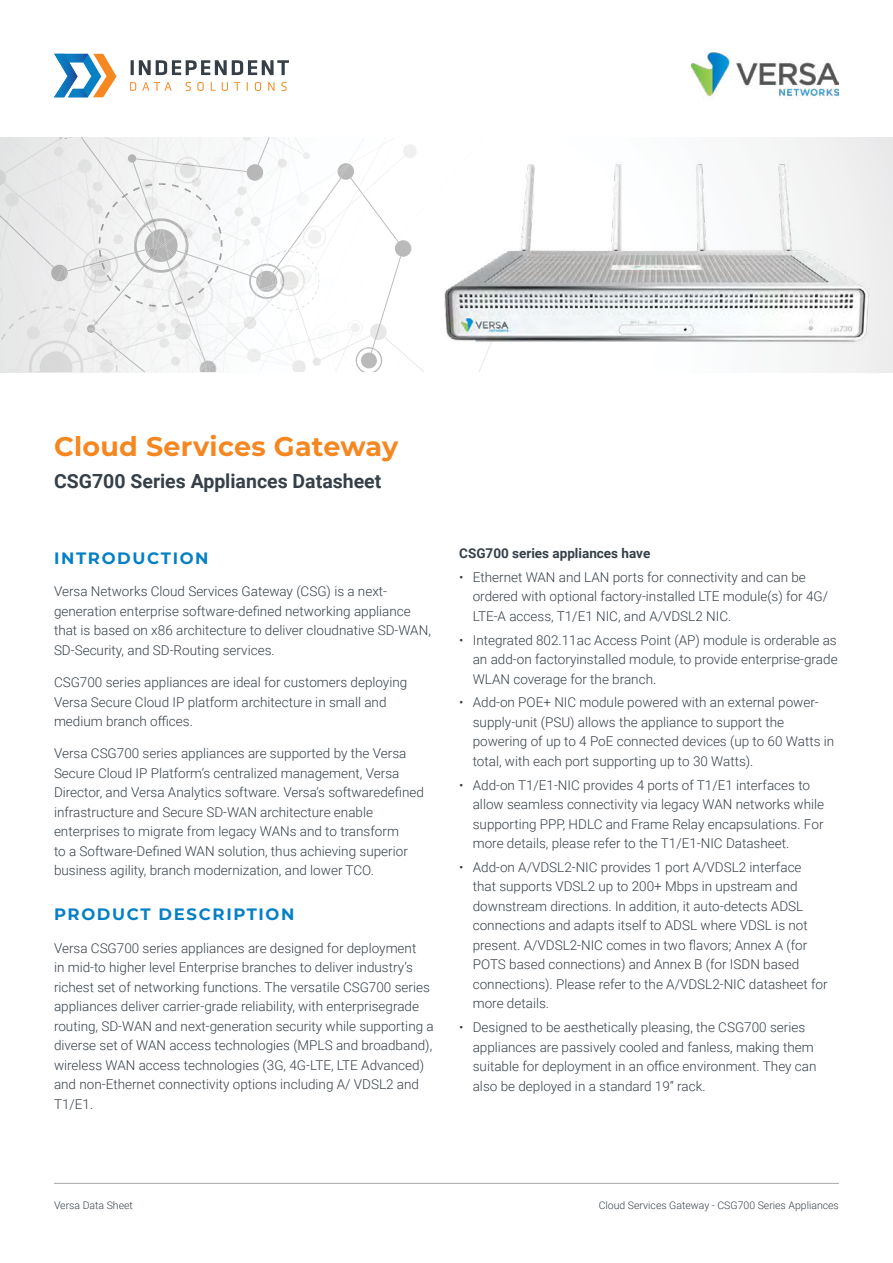
<style>
.page{position:relative;width:893px;height:1263px;background:#fff}
.page>*{position:absolute;margin:0;border:0;box-sizing:border-box;transform-origin:0 0}
.t1{font:700 27px "Montserrat";letter-spacing:.01em;color:#f58720}
.t2{font:700 19.5px "Roboto";color:#364048}
.t3{font:700 16.5px "Montserrat";letter-spacing:.1em;color:#0580c4}
.t4{font:300 13.5px/19.5px "Roboto";color:#364048}
.t5{font:700 13.5px "Roboto";color:#364048}
.t6{font:300 10.5px "Roboto";color:#364048}
</style>
<div class="page">
<hr style="left:54px;top:1183px;width:785px;height:1px;background:#a7a9ac">
<svg style="left:131px;top:60px;width:158px;height:15px"></svg>
<svg style="left:130px;top:82px;width:6px;height:9px"></svg>
<svg style="left:142px;top:82px;width:30px;height:9px"></svg>
<svg style="left:186px;top:82px;width:5px;height:9px"></svg>
<svg style="left:197px;top:82px;width:7px;height:9px"></svg>
<svg style="left:211px;top:82px;width:5px;height:9px"></svg>
<svg style="left:222px;top:82px;width:6px;height:9px"></svg>
<svg style="left:234px;top:82px;width:6px;height:9px"></svg>
<svg style="left:255px;top:82px;width:6px;height:9px"></svg>
<svg style="left:268px;top:82px;width:7px;height:9px"></svg>
<svg style="left:281px;top:82px;width:6px;height:9px"></svg>
<svg style="left:54px;top:54px;width:63px;height:43px"></svg>
<div style="left:770px;top:137px;width:123px;height:235px;background:#f2f2f2"></div>
<svg style="left:0;top:137px;width:489px;height:236px"></svg>
<img style="left:691px;top:52px;width:148px;height:47px">
<img style="left:415px;top:160px;width:478px;height:189px">
<h1 class="t1" style="left:54px;top:427px;width:346px">Cloud Services Gateway</h1>
<h2 class="t2" style="left:54px;top:467px;width:329px">CSG700 Series Appliances Datasheet</h2>
<p class="t3" style="left:54px;top:546px;width:156px">INTRODUCTION</p>
<p class="t4" style="left:54px;top:581px;width:378px">Versa Networks Cloud Services Gateway (CSG) is a next&shy;generation enterprise software-defined networking appliance that is based on x86 architecture to deliver cloudnative SD-WAN, SD-Security, and SD-Routing services.</p>
<p class="t4" style="left:54px;top:672px;width:355px">CSG700 series appliances are ideal for customers deploying<br>Versa Secure Cloud IP platform architecture in small and medium branch offices.</p>
<p class="t4" style="left:54px;top:743px;width:371px">Versa CSG700 series appliances are supported by the Versa Secure Cloud IP Platform’s centralized management, Versa Director, and Versa Analytics software. Versa’s softwaredefined infrastructure and Secure SD-WAN architecture enable enterprises to migrate from legacy WANs and to transform<br>to a Software-Defined WAN solution, thus achieving superior business agility, branch modernization, and lower TCO.</p>
<p class="t3" style="left:54px;top:903px;width:242px">PRODUCT DESCRIPTION</p>
<p class="t4" style="left:54px;top:937px;width:381px">Versa CSG700 series appliances are designed for deployment<br>in mid-to higher level Enterprise branches to deliver industry’s richest set of networking functions. The versatile CSG700 series appliances deliver carrier-grade reliability, with enterprisegrade routing, SD-WAN and next-generation security while supporting a diverse set of WAN access technologies (MPLS and broadband), wireless WAN access technologies (3G, 4G-LTE, LTE Advanced) and non-Ethernet connectivity options including A/ VDSL2 and T1/E1.</p>
<p class="t5" style="left:459px;top:544px;width:193px">CSG700 series appliances have</p>
<p class="t4" style="left:473px;top:567px;width:357px;text-indent:-14px">• Ethernet WAN and LAN ports for connectivity and can be ordered with optional factory-installed LTE module(s) for 4G/<br>LTE-A access, T1/E1 NIC, and A/VDSL2 NIC.</p>
<p class="t4" style="left:473px;top:630px;width:366px;text-align:justify;text-indent:-14px">• Integrated 802.11ac Access Point (AP) module is orderable as an add-on factoryinstalled module, to provide enterprise-grade WLAN coverage for the branch.</p>
<p class="t4" style="left:473px;top:692px;width:363px;text-indent:-14px">• Add-on POE+ NIC module powered with an external power&shy;supply-unit (PSU) allows the appliance to support the powering of up to 4 PoE connected devices (up to 60 Watts in total, with each port supporting up to 30 Watts).</p>
<p class="t4" style="left:473px;top:775px;width:353px;text-indent:-14px">• Add-on T1/E1-NIC provides 4 ports of T1/E1 interfaces to allow seamless connectivity via legacy WAN networks while supporting PPP, HDLC and Frame Relay encapsulations. For more details, please refer to the T1/E1-NIC Datasheet.</p>
<p class="t4" style="left:473px;top:857px;width:356px;text-indent:-14px">• Add-on A/VDSL2-NIC provides 1 port A/VDSL2 interface that supports VDSL2 up to 200+ Mbps in upstream and downstream directions. In addition, it auto-detects ADSL connections and adapts itself to ADSL where VDSL is not present. A/VDSL2-NIC comes in two flavors; Annex A (for POTS based connections) and Annex B (for ISDN based connections). Please refer to the A/VDSL2-NIC datasheet for more details.</p>
<p class="t4" style="left:473px;top:1017px;width:345px;text-indent:-14px">• Designed to be aesthetically pleasing, the CSG700 series appliances are passively cooled and fanless, making them suitable for deployment in an office environment. They can also be deployed in a standard 19” rack.</p>
<p class="t6" style="left:54px;top:1198px;width:80px">Versa Data Sheet</p>
<p class="t6" style="left:599px;top:1198px;width:242px">Cloud Services Gateway - CSG700 Series Appliances</p>
</div>
